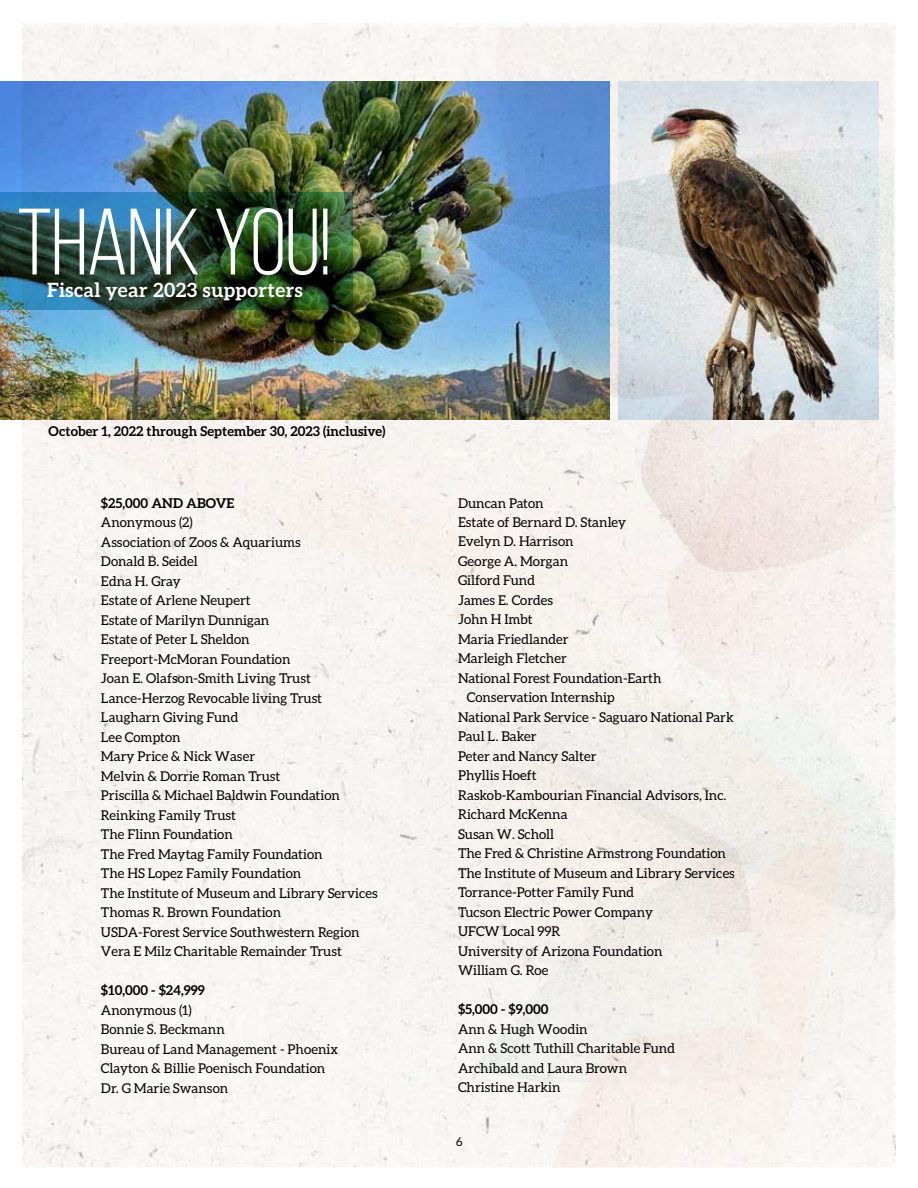
<style>
.page{position:relative;width:918px;height:1188px;background:#fff}
.page>*{position:absolute;margin:0;border:0;box-sizing:border-box;transform-origin:0 0}
.t1{font:94.05px "Bebas Neue";letter-spacing:-.01em;color:#fff}
.t2{font:700 19.65px "Aleo";letter-spacing:.02em;color:#fff}
.t3{font:13.5px/19.5px "Aleo";color:#000}
.t4{font:700 13.5px "Aleo";color:#000}
.t5{font:12px "Aleo";color:#000}
</style>
<div class="page">
<img style="left:23px;top:27px;width:871px;height:1140px">
<img style="left:0;top:81px;width:609px;height:338px">
<img style="left:0;top:192px;width:352px;height:118px">
<img style="left:619px;top:81px;width:259px;height:338px">
<h1 class="t1" style="left:17px;top:192px;width:315px">THANK YOU!</h1>
<h2 class="t2" style="left:47px;top:278px;width:257px">Fiscal year 2023 supporters</h2>
<p class="t4" style="left:49px;top:423px;width:338px">October 1, 2022 through September 30, 2023 (inclusive)</p>
<p class="t4" style="left:101px;top:495px;width:135px">$25,000 AND ABOVE</p>
<p class="t3" style="left:101px;top:512px;width:278px">Anonymous (2)<br>Association of Zoos &amp; Aquariums<br>Donald B. Seidel<br>Edna H. Gray<br>Estate of Arlene Neupert<br>Estate of Marilyn Dunnigan<br>Estate of Peter L Sheldon<br>Freeport-McMoran Foundation<br>Joan E. Olafson-Smith Living Trust<br>Lance-Herzog Revocable living Trust<br>Laugharn Giving Fund<br>Lee Compton<br>Mary Price &amp; Nick Waser<br>Melvin &amp; Dorrie Roman Trust<br>Priscilla &amp; Michael Baldwin Foundation<br>Reinking Family Trust<br>The Flinn Foundation<br>The Fred Maytag Family Foundation<br>The HS Lopez Family Foundation<br>The Institute of Museum and Library Services<br>Thomas R. Brown Foundation<br>USDA-Forest Service Southwestern Region<br>Vera E Milz Charitable Remainder Trust</p>
<p class="t4" style="left:101px;top:982px;width:105px">$10,000 - $24,999</p>
<p class="t3" style="left:101px;top:1000px;width:239px">Anonymous (1)<br>Bonnie S. Beckmann<br>Bureau of Land Management - Phoenix<br>Clayton &amp; Billie Poenisch Foundation<br>Dr. G Marie Swanson</p>
<p class="t3" style="left:458px;top:493px;width:87px">Duncan Paton</p>
<p class="t3" style="left:458px;top:512px;width:170px">Estate of Bernard D. Stanley</p>
<p class="t3" style="left:458px;top:532px;width:117px">Evelyn D. Harrison</p>
<p class="t3" style="left:458px;top:551px;width:112px">George A. Morgan</p>
<p class="t3" style="left:458px;top:571px;width:78px">Gilford Fund</p>
<p class="t3" style="left:458px;top:590px;width:96px">James E. Cordes</p>
<p class="t3" style="left:458px;top:610px;width:76px">John H Imbt</p>
<p class="t3" style="left:458px;top:629px;width:112px">Maria Friedlander</p>
<p class="t3" style="left:458px;top:649px;width:110px">Marleigh Fletcher</p>
<p class="t3" style="left:458px;top:668px;width:205px">National Forest Foundation-Earth</p>
<p class="t3" style="left:467px;top:688px;width:149px">Conservation Internship</p>
<p class="t3" style="left:458px;top:707px;width:277px">National Park Service - Saguaro National Park</p>
<p class="t3" style="left:458px;top:727px;width:80px">Paul L. Baker</p>
<p class="t3" style="left:458px;top:746px;width:140px">Peter and Nancy Salter</p>
<p class="t3" style="left:458px;top:766px;width:80px">Phyllis Hoeft</p>
<p class="t3" style="left:458px;top:785px;width:270px">Raskob-Kambourian Financial Advisors, Inc.</p>
<p class="t3" style="left:458px;top:805px;width:111px">Richard McKenna</p>
<p class="t3" style="left:458px;top:824px;width:98px">Susan W. Scholl</p>
<p class="t3" style="left:458px;top:844px;width:269px">The Fred &amp; Christine Armstrong Foundation</p>
<p class="t3" style="left:458px;top:863px;width:278px">The Institute of Museum and Library Services</p>
<p class="t3" style="left:458px;top:883px;width:178px">Torrance-Potter Family Fund</p>
<p class="t3" style="left:458px;top:902px;width:197px">Tucson Electric Power Company</p>
<p class="t3" style="left:458px;top:922px;width:104px">UFCW Local 99R</p>
<p class="t3" style="left:458px;top:941px;width:206px">University of Arizona Foundation</p>
<p class="t3" style="left:458px;top:961px;width:92px">William G. Roe</p>
<p class="t4" style="left:458px;top:1002px;width:92px">$5,000 - $9,000</p>
<p class="t3" style="left:458px;top:1019px;width:218px">Ann &amp; Hugh Woodin<br>Ann &amp; Scott Tuthill Charitable Fund<br>Archibald and Laura Brown<br>Christine Harkin</p>
<p class="t5" style="left:456px;top:1135px;width:8px">6</p>
</div>
